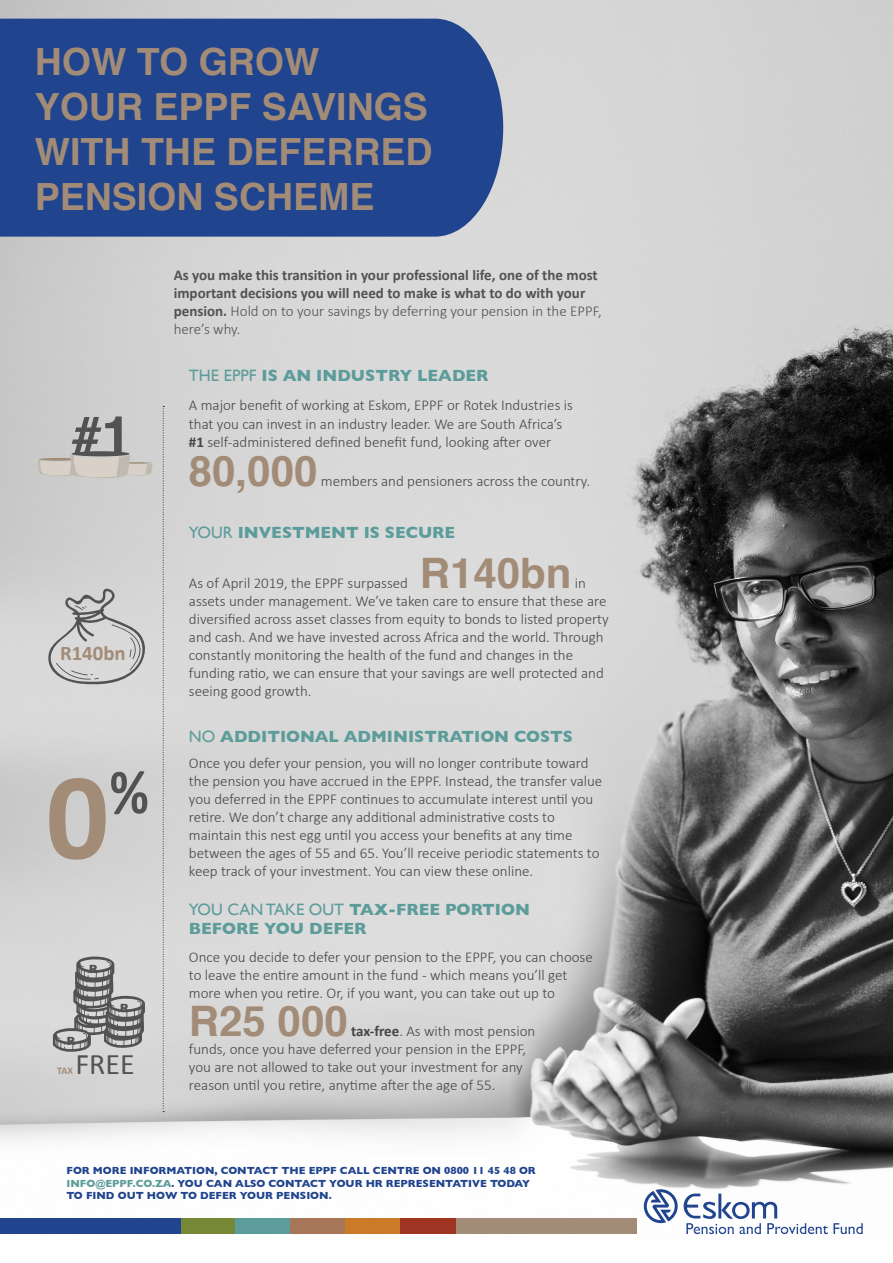
<style>
.page{position:relative;width:893px;height:1263px;background:#fff}
.page>*{position:absolute;margin:0;border:0;box-sizing:border-box;transform-origin:0 0}
.t1{font:700 124.8px "Calibri";color:#a28c78}
.t2{font:700 64.65px "Calibri";color:#525252;scale:.83 1}
.t3{font:700 53.4px "Helvetica";color:#525252}
.t4{font:700 42px "Helvetica";color:#a28c78}
.t5{font:700 37.5px/45px "Helvetica";color:#a28c78}
.t6{font:29.85px "Calibri";color:#525252}
.t7{font:700 20.85px "Calibri";color:#a28c78}
.t8{font:700 16.5px/19.8px "Gill Sans";color:#5c9c9a}
.t9{font:300 15px/18px "Calibri";color:#454647}
.t10{font:700 15px/18px "Calibri";color:#525252}
.t11{font:700 12.15px "Gill Sans";color:#525252}
.t12{font:700 10.5px "Gill Sans";color:#20448e}
.t13{font:700 10.05px "Calibri";color:#a28c78}
.s1{font-weight:300}
.s2{font-weight:400}
.s3{font-weight:700}
.s4{color:#5c9c9a}
</style>
<div class="page">
<img style="left:0;top:0;width:893px;height:1235px">
<div style="left:180px;top:1218px;width:55px;height:16px;background:#768836"></div>
<div style="left:456px;top:1218px;width:180px;height:16px;background:#a28c78"></div>
<div style="left:0;top:1218px;width:180px;height:16px;background:#20448e"></div>
<div style="left:235px;top:1218px;width:55px;height:16px;background:#5c9c9a"></div>
<div style="left:290px;top:1218px;width:56px;height:16px;background:#a77557"></div>
<div style="left:346px;top:1218px;width:55px;height:16px;background:#cb7b28"></div>
<div style="left:401px;top:1218px;width:55px;height:16px;background:#a03422"></div>
<svg style="left:644px;top:1189px;width:219px;height:45px"></svg>
<svg style="left:163px;top:406px;width:1px;height:706px"></svg>
<svg style="left:48px;top:589px;width:102px;height:96px;background:#c6c6c6"></svg>
<div style="left:0;top:19px;width:503px;height:218px;background:#20448e"></div>
<svg style="left:38px;top:451px;width:115px;height:28px;background:#c5c1ba"></svg>
<svg style="left:53px;top:956px;width:92px;height:96px;background:#aaa"></svg>
<p class="t5" style="left:35px;top:40px;width:286px">HOW TO GROW</p>
<p class="t5" style="left:35px;top:85px;width:399px">YOUR EPPF SAVINGS<br>WITH THE DEFERRED<br>PENSION SCHEME</p>
<p class="t10" style="left:174px;top:265px;width:429px">As you make this transition in your professional life, one of the most important decisions you will need to make is what to do with your pension. <span class="s1">Hold on to your savings by deferring your pension in the EPPF, here’s why.</span></p>
<p class="t3" style="left:72px;top:392px;width:61px">#1</p>
<p class="t7" style="left:60px;top:639px;width:67px">R140bn</p>
<p class="t1" style="left:46px;top:728px;width:65px">0</p>
<p class="t2" style="left:110px;top:746px;width:49px">%</p>
<p class="t11" style="left:89px;top:959px;width:11px">R</p>
<p class="t11" style="left:66px;top:1031px;width:11px">R</p>
<p class="t11" style="left:120px;top:999px;width:11px">R</p>
<p class="t6" style="left:75px;top:1046px;width:61px">FREE</p>
<p class="t13" style="left:57px;top:1064px;width:17px">TAX</p>
<p class="t8" style="left:189px;top:365px;width:301px"><span class="s2">THE EPPF</span> IS AN INDUSTRY LEADER</p>
<p class="t9" style="left:189px;top:396px;width:386px">A major benefit of working at Eskom, EPPF or Rotek Industries is that you can invest in an industry leader. We are South Africa’s <span class="s3">#1</span> self-administered defined benefit fund, looking after over</p>
<p class="t4" style="left:189px;top:437px;width:130px">80,000</p>
<p class="t9" style="left:321px;top:471px;width:271px">members and pensioners across the country.</p>
<p class="t8" style="left:189px;top:522px;width:268px"><span class="s2">YOUR</span> INVESTMENT IS SECURE</p>
<p class="t4" style="left:420px;top:539px;width:153px">R140bn</p>
<p class="t9" style="left:189px;top:573px;width:221px">As of April 2019, the EPPF surpassed</p>
<p class="t9" style="left:189px;top:573px;width:421px;text-indent:386px">in assets under management. We’ve taken care to ensure that these are diversified across asset classes from equity to bonds to listed property and cash. And we have invested across Africa and the world. Through constantly monitoring the health of the fund and changes in the funding ratio, we can ensure that your savings are well protected and seeing good growth.</p>
<p class="t8" style="left:189px;top:727px;width:385px"><span class="s2">NO</span> ADDITIONAL ADMINISTRATION COSTS</p>
<p class="t9" style="left:189px;top:754px;width:415px">Once you defer your pension, you will no longer contribute toward the pension you have accrued in the EPPF. Instead, the transfer value you deferred in the EPPF continues to accumulate interest until you retire. We don’t charge any additional administrative costs to</p>
<p class="t9" style="left:189px;top:826px;width:385px">maintain this nest egg until you access your benefits at any time</p>
<p class="t9" style="left:189px;top:844px;width:412px">between the ages of 55 and 65. You’ll receive periodic statements to keep track of your investment. You can view these online.</p>
<p class="t8" style="left:189px;top:899px;width:342px"><span class="s2">YOU CAN TAKE OUT</span> TAX-FREE PORTION<br>BEFORE YOU DEFER</p>
<p class="t9" style="left:189px;top:947px;width:405px">Once you decide to defer your pension to the EPPF, you can choose</p>
<p class="t9" style="left:189px;top:965px;width:380px">to leave the entire amount in the fund - which means you’ll get</p>
<p class="t9" style="left:189px;top:983px;width:367px">more when you retire. Or, if you want, you can take out up to</p>
<p class="t4" style="left:189px;top:988px;width:160px">R25 000</p>
<p class="t9" style="left:351px;top:1022px;width:186px"><span class="s3">tax-free</span>. As with most pension</p>
<p class="t9" style="left:189px;top:1040px;width:339px">funds, once you have deferred your pension in the EPPF,</p>
<p class="t9" style="left:189px;top:1058px;width:335px">you are not allowed to take out your investment for any</p>
<p class="t9" style="left:189px;top:1076px;width:308px">reason until you retire, anytime after the age of 55.</p>
<p class="t12" style="left:66px;top:1162px;width:471px">FOR MORE INFORMATION, CONTACT THE EPPF CALL CENTRE ON 0800 11 45 48 OR</p>
<p class="t12" style="left:66px;top:1175px;width:465px"><span class="s4">INFO@EPPF.CO.ZA</span>. YOU CAN ALSO CONTACT YOUR HR REPRESENTATIVE TODAY</p>
<p class="t12" style="left:66px;top:1187px;width:267px">TO FIND OUT HOW TO DEFER YOUR PENSION.</p>
</div>
